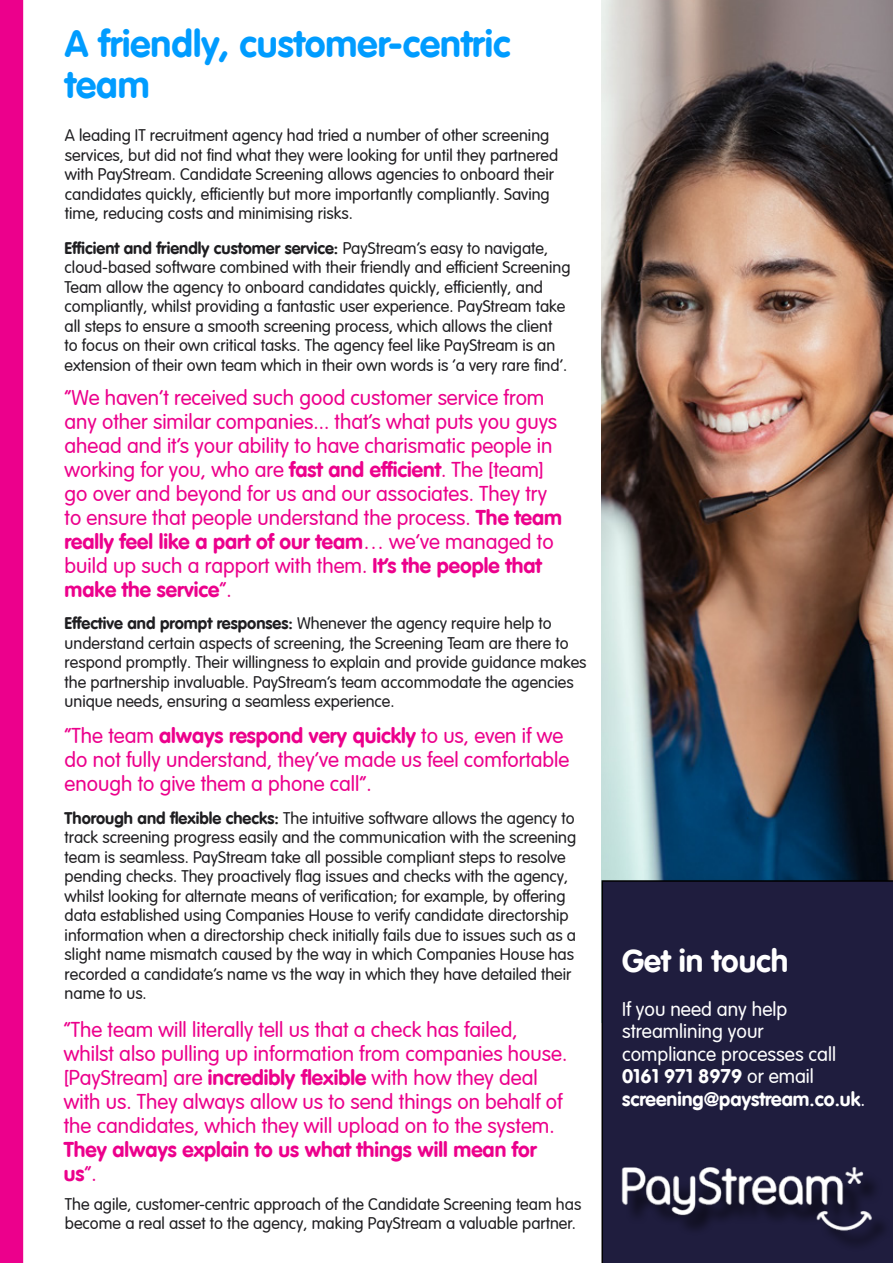
<style>
.page{position:relative;width:893px;height:1263px;background:#fff}
.page>*{position:absolute;margin:0;border:0;box-sizing:border-box;transform-origin:0 0}
.t1{font:700 37.5px/40.5px "VAG Rounded LT Com";color:#009cff}
.t2{font:700 31.5px "VAG Rounded LT Com";color:#fff}
.t3{font:300 21px/24px "VAG Rounded LT Com";color:#ec008c}
.t4{font:700 21px/24px "VAG Rounded LT Com";color:#ec008c}
.t5{font:300 19.5px/22.5px "VAG Rounded LT Com";color:#fff}
.t6{font:300 16.5px/19.5px "VAG Rounded LT Com";color:#1f1e21}
.s1{font-weight:700}
.s2{font-weight:300}
</style>
<div class="page">
<img style="left:602px;top:0;width:291px;height:880px">
<div style="left:601px;top:880px;width:292px;height:383px;background:#1f1d3e"></div>
<div style="left:0;top:0;width:23px;height:1263px;background:#ec008c"></div>
<div style="left:625px;top:1169px;width:267px;height:83px;background:#1f1d3e"></div>
<img style="left:618px;top:1155px;width:257px;height:84px">
<h1 class="t1" style="left:65px;top:24px;width:447px">A friendly, customer-centric team</h1>
<p class="t6" style="left:65px;top:126px;width:495px">A leading IT recruitment agency had tried a number of other screening services, but did not find what they were looking for until they partnered with PayStream. Candidate Screening allows agencies to onboard their candidates quickly, efficiently but more importantly compliantly. Saving time, reducing costs and minimising risks.</p>
<p class="t6" style="left:65px;top:239px;width:507px"><span class="s1">Efficient and friendly customer service:</span> PayStream’s easy to navigate, cloud-based software combined with their friendly and efficient Screening Team allow the agency to onboard candidates quickly, efficiently, and compliantly, whilst providing a fantastic user experience. PayStream take all steps to ensure a smooth screening process, which allows the client<br>to focus on their own critical tasks. The agency feel like PayStream is an extension of their own team which in their own words is ‘a very rare find’.</p>
<p class="t3" style="left:65px;top:386px;width:499px">“We haven’t received such good customer service from any other similar companies... that’s what puts you guys ahead and it’s your ability to have charismatic people in working for you, who are <span class="s1">fast and efficient</span>. The [team] go over and beyond for us and our associates. They try to ensure that people understand the process. <span class="s1">The team really feel like a part of our team</span>… we’ve managed to build up such a rapport with them. <span class="s1">It’s the people that make the service</span>”.</p>
<p class="t6" style="left:65px;top:614px;width:523px"><span class="s1">Effective and prompt responses:</span> Whenever the agency require help to understand certain aspects of screening, the Screening Team are there to respond promptly. Their willingness to explain and provide guidance makes the partnership invaluable. PayStream’s team accommodate the agencies unique needs, ensuring a seamless experience.</p>
<p class="t3" style="left:65px;top:725px;width:506px">“The team <span class="s1">always respond very quickly</span> to us, even if we do not fully understand, they’ve made us feel comfortable enough to give them a phone call”.</p>
<p class="t6" style="left:65px;top:809px;width:513px"><span class="s1">Thorough and flexible checks:</span> The intuitive software allows the agency to track screening progress easily and the communication with the screening team is seamless. PayStream take all possible compliant steps to resolve pending checks. They proactively flag issues and checks with the agency, whilst looking for alternate means of verification; for example, by offering data established using Companies House to verify candidate directorship information when a directorship check initially fails due to issues such as a slight name mismatch caused by the way in which Companies House has recorded a candidate’s name vs the way in which they have detailed their name to us.</p>
<p class="t3" style="left:64px;top:1018px;width:505px">“The team will literally tell us that a check has failed, whilst also pulling up information from companies house. [PayStream] are <span class="s1">incredibly flexible</span> with how they deal with us. They always allow us to send things on behalf of the candidates, which they will upload on to the system.</p>
<p class="t4" style="left:64px;top:1138px;width:474px">They always explain to us what things will mean for us<span class="s2">”.</span></p>
<p class="t6" style="left:65px;top:1195px;width:518px">The agile, customer-centric approach of the Candidate Screening team has become a real asset to the agency, making PayStream a valuable partner.</p>
<h2 class="t2" style="left:622px;top:941px;width:168px">Get in touch</h2>
<p class="t5" style="left:622px;top:998px;width:245px">If you need any help streamlining your<br>compliance processes call<br><span class="s1">0161 971 8979</span> or email <span class="s1">screening@paystream.co.uk</span>.</p>
</div>
